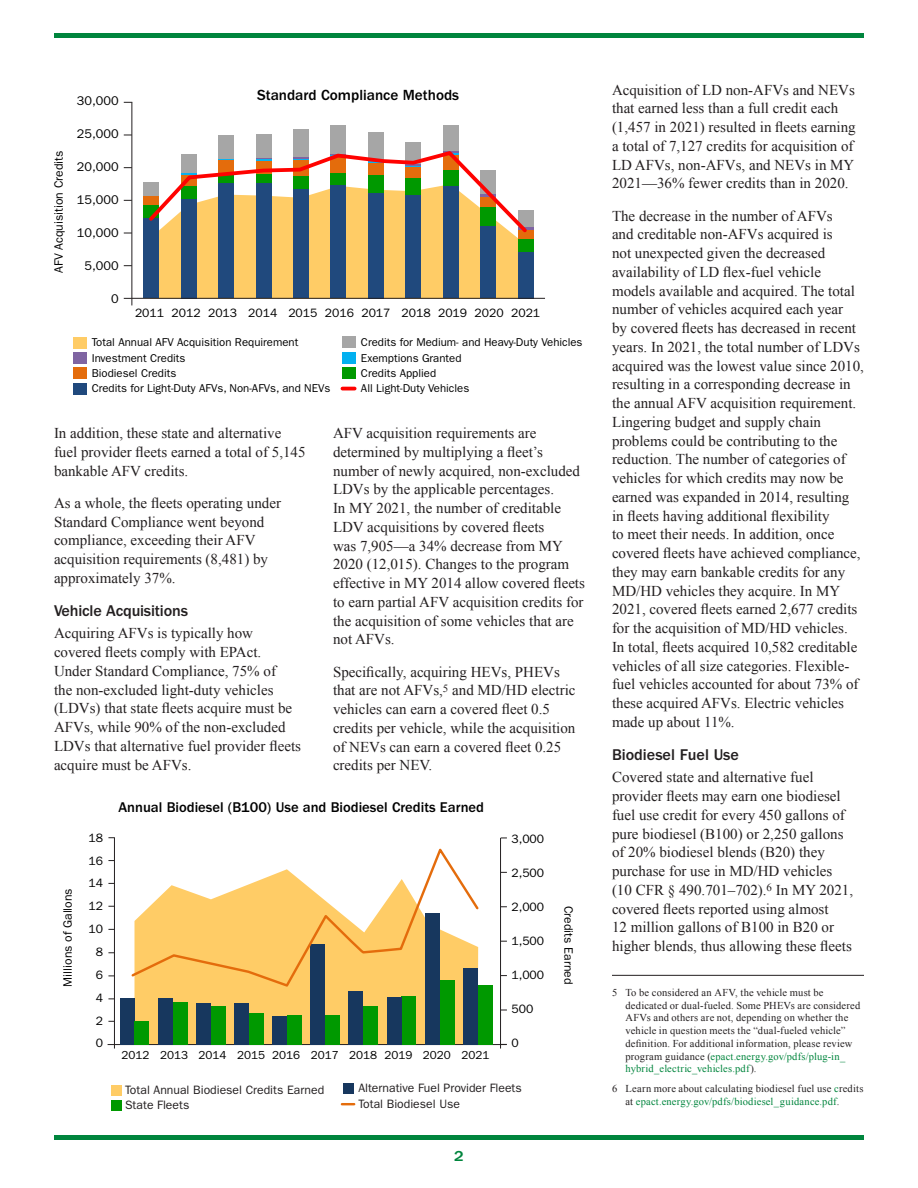
<style>
.page{position:relative;width:918px;height:1188px;background:#fff}
.page>*{position:absolute;margin:0;border:0;box-sizing:border-box;transform-origin:0 0}
.t1{font:500 16.2px "ITC Franklin Gothic Std";letter-spacing:-.01em;color:#231f20}
.t2{font:500 15.15px "ITC Franklin Gothic Std";color:#000}
.body_text{font:15px/18.8px "Times New Roman";color:#231f20}
.t3{font:500 15px "ITC Franklin Gothic Std";color:#00853d;scale:1.1 1}
.t4{font:500 14.55px "ITC Franklin Gothic Std";color:#000}
.t5{font:12.6px "ITC Franklin Gothic Std";color:#000}
.t6{font:12.15px/22.8px "ITC Franklin Gothic Std";color:#000;text-align:right}
.t7{font:12.15px/15.6px "ITC Franklin Gothic Std";color:#231f20}
.t8{font:11.7px "ITC Franklin Gothic Std";color:#000}
.t9{font:11.4px/15.5px "ITC Franklin Gothic Std";color:#000}
.footnote-1st_line{font:10.5px/12.8px "Times New Roman";letter-spacing:.015em;color:#231f20}
.footnote{font:10.5px/12.8px "Times New Roman";letter-spacing:.02em;color:#231f20}
.s1{color:#00853d}
</style>
<div class="page">
<div style="left:219px;top:136px;width:15px;height:23px;background:#a6a6a6"></div>
<div style="left:256px;top:134px;width:15px;height:24px;background:#a6a6a6"></div>
<div style="left:293px;top:129px;width:16px;height:28px;background:#a6a6a6"></div>
<div style="left:331px;top:125px;width:15px;height:28px;background:#a6a6a6"></div>
<div style="left:368px;top:132px;width:16px;height:27px;background:#a6a6a6"></div>
<div style="left:406px;top:142px;width:15px;height:23px;background:#a6a6a6"></div>
<div style="left:443px;top:125px;width:15px;height:26px;background:#a6a6a6"></div>
<hr style="left:132px;top:102px;width:1px;height:203px;background:#231f20">
<hr style="left:132px;top:298px;width:413px;height:1px;background:#231f20">
<svg style="left:144px;top:149px;width:389px;height:150px"></svg>
<div style="left:73px;top:337px;width:13px;height:12px;background:#fc6"></div>
<div style="left:73px;top:352px;width:13px;height:12px;background:#7f64a2"></div>
<div style="left:342px;top:336px;width:13px;height:12px;background:#a6a6a6"></div>
<div style="left:73px;top:367px;width:13px;height:12px;background:#e46c0c"></div>
<div style="left:73px;top:383px;width:13px;height:11px;background:#20497d"></div>
<div style="left:342px;top:352px;width:13px;height:11px;background:#02b0f0"></div>
<div style="left:342px;top:367px;width:14px;height:12px;background:#090"></div>
<svg style="left:342px;top:387px;width:13px;height:3px"></svg>
<div style="left:135px;top:988px;width:328px;height:56px;background:#fc6"></div>
<hr style="left:108px;top:1044px;width:398px;height:1px;background:#231f20">
<hr style="left:114px;top:837px;width:1px;height:212px;background:#231f20">
<hr style="left:500px;top:838px;width:1px;height:211px;background:#231f20">
<div style="left:120px;top:998px;width:14px;height:47px;background:#17375e"></div>
<div style="left:134px;top:1021px;width:15px;height:24px;background:#090"></div>
<div style="left:158px;top:998px;width:15px;height:47px;background:#17375e"></div>
<div style="left:173px;top:1003px;width:15px;height:42px;background:#090"></div>
<div style="left:196px;top:1004px;width:15px;height:41px;background:#17375e"></div>
<div style="left:211px;top:1006px;width:15px;height:39px;background:#090"></div>
<div style="left:234px;top:1004px;width:15px;height:41px;background:#17375e"></div>
<div style="left:249px;top:1014px;width:15px;height:31px;background:#090"></div>
<div style="left:272px;top:1016px;width:15px;height:29px;background:#17375e"></div>
<div style="left:287px;top:1015px;width:14px;height:30px;background:#090"></div>
<div style="left:310px;top:944px;width:15px;height:101px;background:#17375e"></div>
<div style="left:325px;top:1016px;width:15px;height:29px;background:#090"></div>
<div style="left:349px;top:992px;width:14px;height:53px;background:#17375e"></div>
<div style="left:363px;top:1007px;width:15px;height:38px;background:#090"></div>
<div style="left:463px;top:968px;width:15px;height:77px;background:#17375e"></div>
<div style="left:478px;top:986px;width:14px;height:59px;background:#090"></div>
<div style="left:402px;top:996px;width:14px;height:49px;background:#090"></div>
<div style="left:387px;top:998px;width:14px;height:47px;background:#17375e"></div>
<div style="left:425px;top:913px;width:15px;height:132px;background:#17375e"></div>
<div style="left:440px;top:981px;width:15px;height:64px;background:#090"></div>
<svg style="left:131px;top:848px;width:350px;height:140px"></svg>
<div style="left:111px;top:1085px;width:10px;height:10px;background:#fc6"></div>
<div style="left:111px;top:1100px;width:10px;height:11px;background:#090"></div>
<div style="left:343px;top:1084px;width:10px;height:10px;background:#17375e"></div>
<svg style="left:342px;top:1103px;width:12px;height:2px"></svg>
<hr style="left:612px;top:975px;width:252px;height:1px;background:#231f20">
<hr style="left:54px;top:34px;width:810px;height:4px;background:#00853d">
<hr style="left:54px;top:1135px;width:810px;height:4px;background:#00853d">
<p class="t6" style="left:47px;top:273px;width:124px;rotate:-90deg">AFV Acquisition Credits</p>
<p class="t5" style="left:77px;top:94px;width:43px">30,000</p>
<p class="t5" style="left:77px;top:127px;width:43px">25,000</p>
<p class="t5" style="left:77px;top:160px;width:43px">20,000</p>
<p class="t5" style="left:77px;top:193px;width:43px">15,000</p>
<p class="t5" style="left:77px;top:225px;width:43px">10,000</p>
<p class="t5" style="left:85px;top:258px;width:36px">5,000</p>
<p class="t5" style="left:111px;top:291px;width:9px">0</p>
<p class="t2" style="left:257px;top:87px;width:204px">Standard Compliance Methods</p>
<p class="t6" style="left:135px;top:301px;width:407px">2011 2012 2013 2014 2015 2016 2017 2018 2019 2020 2021</p>
<p class="t9" style="left:92px;top:335px;width:240px">Total Annual AFV Acquisition Requirement<br>Investment Credits<br>Biodiesel Credits<br>Credits for Light-Duty AFVs, Non-AFVs, and NEVs</p>
<p class="t9" style="left:361px;top:335px;width:223px">Credits for Medium- and Heavy-Duty Vehicles<br>Exemptions Granted<br>Credits Applied<br>All Light-Duty Vehicles</p>
<p class="body_text" style="left:54px;top:423px;width:253px">In addition, these state and alternative fuel provider fleets earned a total of 5,145 bankable AFV credits.</p>
<p class="body_text" style="left:54px;top:493px;width:229px">As a whole, the fleets operating under<br>Standard Compliance went beyond compliance, exceeding their AFV acquisition requirements (8,481) by approximately 37%.</p>
<h2 class="t1" style="left:54px;top:601px;width:136px">Vehicle Acquisitions</h2>
<p class="body_text" style="left:54px;top:624px;width:249px">Acquiring AFVs is typically how covered fleets comply with EPAct.<br>Under Standard Compliance, 75% of<br>the non-excluded light-duty vehicles (LDVs) that state fleets acquire must be AFVs, while 90% of the non-excluded LDVs that alternative fuel provider fleets acquire must be AFVs.</p>
<p class="body_text" style="left:333px;top:423px;width:254px">AFV acquisition requirements are determined by multiplying a fleet’s number of newly acquired, non-excluded LDVs by the applicable percentages.<br>In MY 2021, the number of creditable LDV acquisitions by covered fleets<br>was 7,905—a 34% decrease from MY 2020 (12,015). Changes to the program effective in MY 2014 allow covered fleets to earn partial AFV acquisition credits for the acquisition of some vehicles that are not AFVs.</p>
<p class="body_text" style="left:333px;top:662px;width:244px">Specifically, acquiring HEVs, PHEVs that are not AFVs,<sup>5</sup> and MD/HD electric vehicles can earn a covered fleet 0.5 credits per vehicle, while the acquisition of NEVs can earn a covered fleet 0.25 credits per NEV.</p>
<p class="t6" style="left:57px;top:987px;width:100px;rotate:-90deg">Millions of Gallons</p>
<p class="t4" style="left:119px;top:799px;width:367px">Annual Biodiesel (B100) Use and Biodiesel Credits Earned</p>
<p class="t6" style="left:89px;top:826px;width:16px">18<br>16<br>14<br>12<br>10<br>8<br>6<br>4<br>2<br>0</p>
<p class="t6" style="left:511px;top:827px;width:34px">3,000</p>
<p class="t6" style="left:511px;top:861px;width:34px">2,500</p>
<p class="t6" style="left:511px;top:895px;width:34px">2,000</p>
<p class="t6" style="left:511px;top:929px;width:34px">1,500</p>
<p class="t6" style="left:511px;top:963px;width:34px">1,000</p>
<p class="t6" style="left:511px;top:997px;width:23px">500</p>
<p class="t6" style="left:511px;top:1031px;width:9px">0</p>
<p class="t8" style="left:121px;top:1048px;width:369px">2012 2013 2014 2015 2016 2017 2018 2019 2020 2021</p>
<p class="t7" style="left:125px;top:1082px;width:201px">Total Annual Biodiesel Credits Earned<br>State Fleets</p>
<p class="t7" style="left:358px;top:1080px;width:165px">Alternative Fuel Provider Fleets<br>Total Biodiesel Use</p>
<p class="t3" style="left:454px;top:1148px;width:10px">2</p>
<p class="t6" style="left:580px;top:906px;width:80px;rotate:90deg">Credits Earned</p>
<p class="body_text" style="left:612px;top:80px;width:245px">Acquisition of LD non-AFVs and NEVs that earned less than a full credit each (1,457 in 2021) resulted in fleets earning a total of 7,127 credits for acquisition of LD AFVs, non-AFVs, and NEVs in MY 2021—36% fewer credits than in 2020.</p>
<p class="body_text" style="left:612px;top:206px;width:254px">The decrease in the number of AFVs<br>and creditable non-AFVs acquired is<br>not unexpected given the decreased availability of LD flex-fuel vehicle models available and acquired. The total number of vehicles acquired each year<br>by covered fleets has decreased in recent years. In 2021, the total number of LDVs acquired was the lowest value since 2010, resulting in a corresponding decrease in the annual AFV acquisition requirement.<br>Lingering budget and supply chain problems could be contributing to the reduction. The number of categories of vehicles for which credits may now be earned was expanded in 2014, resulting in fleets having additional flexibility<br>to meet their needs. In addition, once covered fleets have achieved compliance, they may earn bankable credits for any MD/HD vehicles they acquire. In MY 2021, covered fleets earned 2,677 credits for the acquisition of MD/HD vehicles.<br>In total, fleets acquired 10,582 creditable vehicles of all size categories. Flexible&shy;fuel vehicles accounted for about 73% of these acquired AFVs. Electric vehicles made up about 11%.</p>
<h2 class="t1" style="left:612px;top:745px;width:129px">Biodiesel Fuel Use</h2>
<p class="body_text" style="left:612px;top:768px;width:243px">Covered state and alternative fuel provider fleets may earn one biodiesel fuel use credit for every 450 gallons of pure biodiesel (B100) or 2,250 gallons of 20% biodiesel blends (B20) they purchase for use in MD/HD vehicles (10 CFR § 490.701–702).<sup>6</sup> In MY 2021, covered fleets reported using almost<br>12 million gallons of B100 in B20 or higher blends, thus allowing these fleets</p>
<p class="footnote-1st_line" style="left:626px;top:986px;width:236px;text-indent:-14px">5 To be considered an AFV, the vehicle must be dedicated or dual-fueled. Some PHEVs are considered AFVs and others are not, depending on whether the vehicle in question meets the “dual-fueled vehicle” definition. For additional information, please review program guidance (<span class="s1">epact.energy.gov/pdfs/plug-in_ hybrid_electric_vehicles.pdf</span>).</p>
<p class="footnote" style="left:626px;top:1082px;width:239px;text-indent:-14px">6 Learn more about calculating biodiesel fuel use <span class="s1">c</span>redits at <span class="s1">epact.energy.gov/pdfs/biodiesel_guidance.pdf</span>.</p>
</div>
